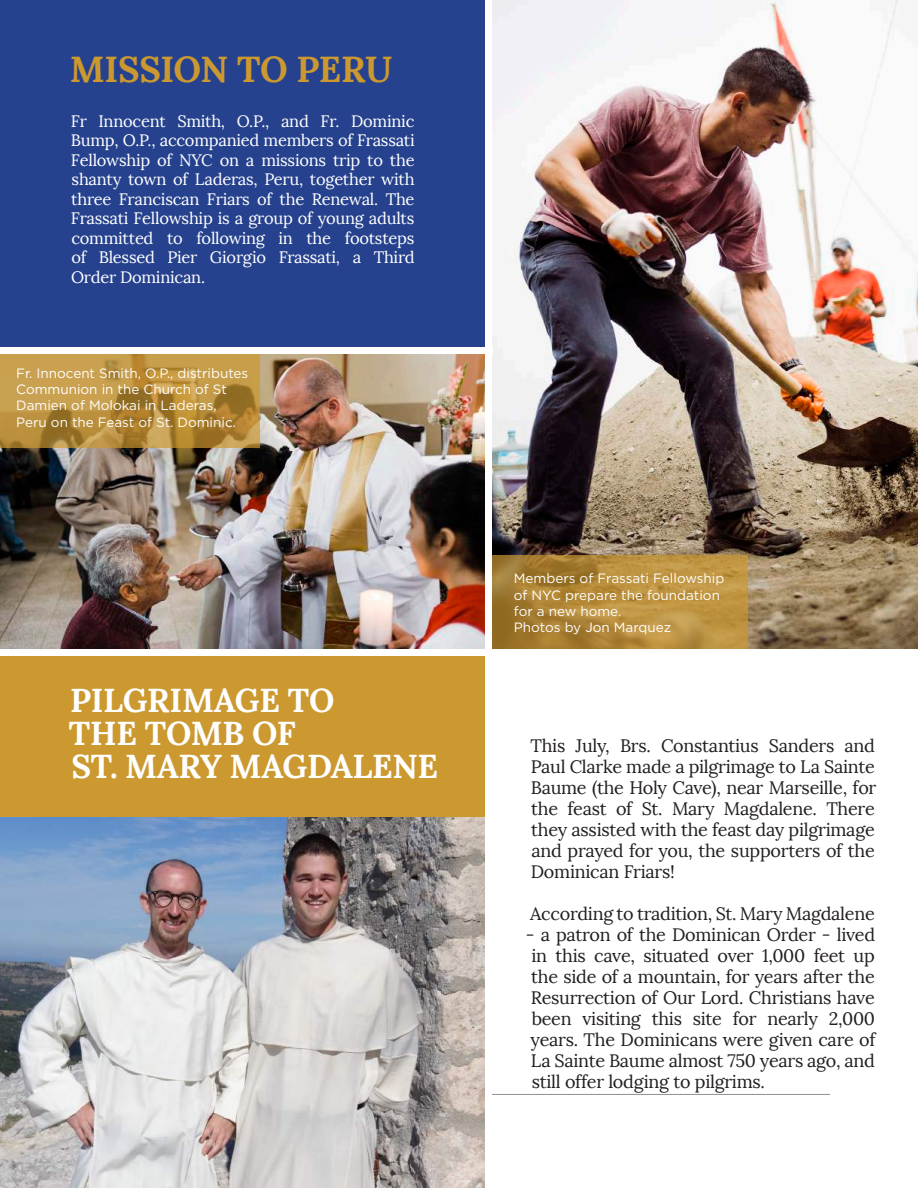
<style>
.page{position:relative;width:918px;height:1188px;background:#fff}
.page>*{position:absolute;margin:0;border:0;box-sizing:border-box;transform-origin:0 0}
.t1{font:700 36px "Lora";letter-spacing:-.01em;color:#cc9930}
.t2{font:700 33px/33px "Lora";letter-spacing:-.01em;color:#fff}
.t3{font:18px/21px "Lora";letter-spacing:-.015em;color:#231f20;text-align:justify}
.t4{font:16.5px/19.5px "Lora";letter-spacing:-.015em;color:#fff;text-align:justify}
.t5{font:13.5px/16.2px "Gotham HTF";color:#fff}
</style>
<div class="page">
<hr style="left:0;top:1094px;width:830px;height:1px;background:#8e9193">
<img style="left:0;top:816px;width:486px;height:372px">
<div style="left:0;top:652px;width:486px;height:164px;background:#cc9930"></div>
<img style="left:492px;top:0;width:426px;height:649px">
<img style="left:0;top:354px;width:485px;height:295px">
<svg style="left:0;top:354px;width:259px;height:94px;background:#b9903f"></svg>
<svg style="left:492px;top:556px;width:256px;height:93px;background:#b3893a"></svg>
<div style="left:0;top:0;width:486px;height:351px;background:#26428e"></div>
<div style="left:486px;top:0;width:6px;height:1188px;background:#fff"></div>
<div style="left:0;top:348px;width:492px;height:6px;background:#fff"></div>
<div style="left:0;top:649px;width:918px;height:7px;background:#fff"></div>
<h1 class="t1" style="left:70px;top:46px;width:324px">MISSION TO PERU</h1>
<p class="t4" style="left:71px;top:111px;width:345px">Fr Innocent Smith, O.P., and Fr. Dominic Bump, O.P., accompanied members of Frassati Fellowship of NYC on a missions trip to the shanty town of Laderas, Peru, together with three Franciscan Friars of the Renewal. The Frassati Fellowship is a group of young adults committed to following in the footsteps of Blessed Pier Giorgio Frassati, a Third Order Dominican.</p>
<p class="t5" style="left:16px;top:365px;width:234px">Fr. Innocent Smith, O.P., distributes<br>Communion in the Church of St<br>Damien of Molokai in Laderas,<br>Peru on the Feast of St. Dominic.</p>
<h2 class="t2" style="left:69px;top:683px;width:371px">PILGRIMAGE TO<br>THE TOMB OF<br>ST. MARY MAGDALENE</h2>
<p class="t5" style="left:514px;top:570px;width:212px">Members of Frassati Fellowship of NYC prepare the foundation for a new home.<br>Photos by Jon Marquez</p>
<p class="t3" style="left:531px;top:736px;width:347px">This July, Brs. Constantius Sanders and Paul Clarke made a pilgrimage to La Sainte Baume (the Holy Cave), near Marseille, for the feast of St. Mary Magdalene. There they assisted with the feast day pilgrimage and prayed for you, the supporters of the Dominican Friars!</p>
<p class="t3" style="left:530px;top:904px;width:346px">According to tradition, St. Mary Magdalene</p>
<p class="t3" style="left:526px;top:925px;width:351px">- a patron of the Dominican Order - lived in this cave, situated over 1,000 feet up the side of a mountain, for years after the Resurrection of Our Lord. Christians have been visiting this site for nearly 2,000 years. The Dominicans were given care of La Sainte Baume almost 750 years ago, and still offer lodging to pilgrims.</p>
</div>
